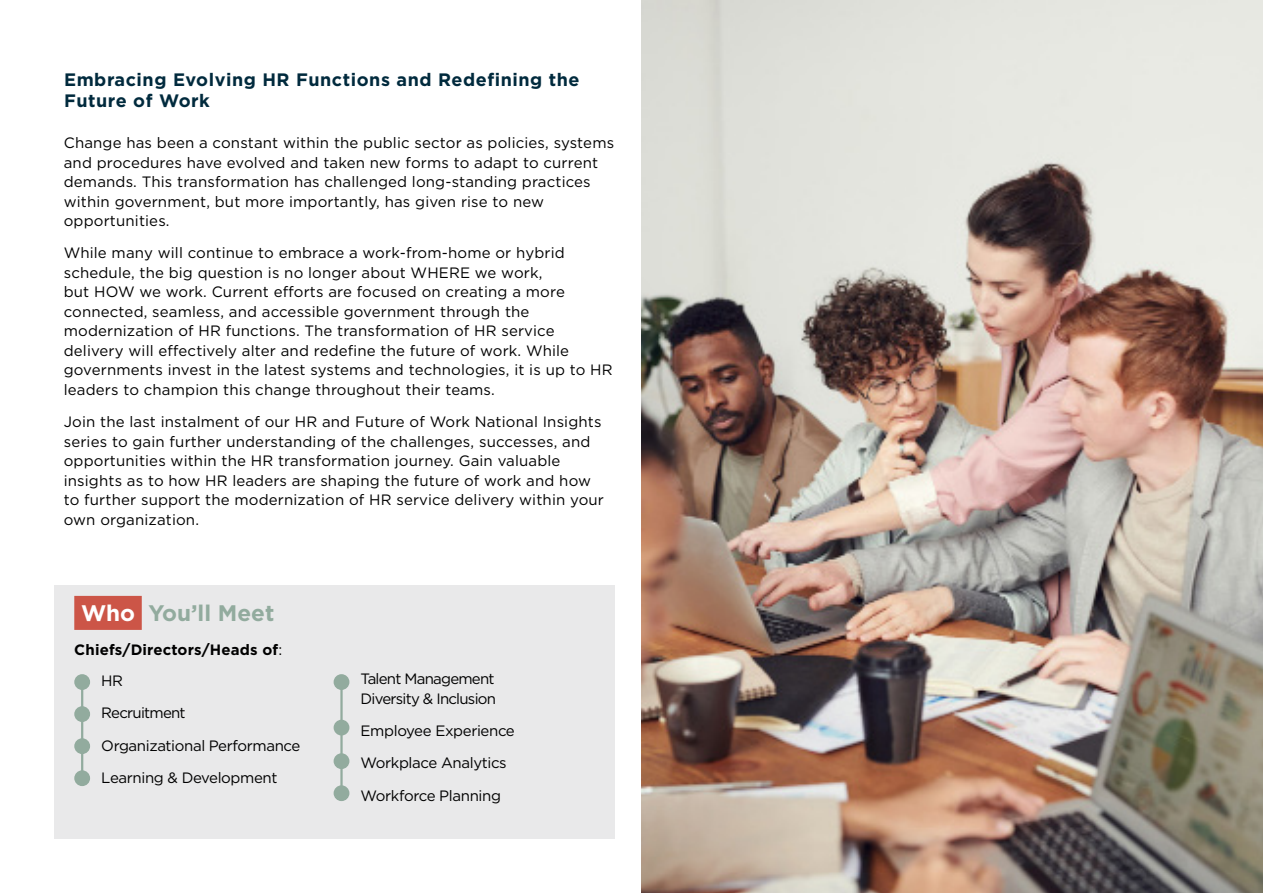
<style>
.page{position:relative;width:1263px;height:893px;background:#fff}
.page>*{position:absolute;margin:0;border:0;box-sizing:border-box;transform-origin:0 0}
.t1{font:700 22.5px "Gotham";color:#92ab9e}
.t2{font:700 18px/21.6px "Gotham";letter-spacing:.03em;color:#002a3d}
.t3{font:15px/19.5px "Gotham";letter-spacing:.01em;color:#000}
.t4{font:15px/32.2px "Gotham";letter-spacing:-.025em;color:#000}
.t5{font:15px/19.5px "Gotham";letter-spacing:-.05em;color:#000}
.t6{font:700 15px "Gotham";letter-spacing:.01em;color:#000}
.s1{color:#fff}
.s2{font-weight:400}
</style>
<div class="page">
<img style="left:642px;top:0;width:621px;height:893px">
<div style="left:54px;top:586px;width:560px;height:253px;background:#e9e9ea"></div>
<div style="left:74px;top:596px;width:68px;height:34px;background:#cc5547"></div>
<svg style="left:74px;top:674px;width:16px;height:16px"></svg>
<div style="left:75px;top:675px;width:14px;height:14px;background:#92ab9e;border-radius:50%"></div>
<svg style="left:74px;top:706px;width:16px;height:16px"></svg>
<div style="left:75px;top:707px;width:14px;height:14px;background:#92ab9e;border-radius:50%"></div>
<svg style="left:74px;top:738px;width:16px;height:16px"></svg>
<div style="left:75px;top:739px;width:14px;height:14px;background:#92ab9e;border-radius:50%"></div>
<hr style="left:81px;top:679px;width:2px;height:100px;background:#92ab9e">
<svg style="left:74px;top:770px;width:16px;height:16px"></svg>
<div style="left:75px;top:771px;width:14px;height:14px;background:#92ab9e;border-radius:50%"></div>
<div style="left:334px;top:674px;width:15px;height:16px;background:#92ab9e;border-radius:50%"></div>
<div style="left:334px;top:720px;width:15px;height:15px;background:#92ab9e;border-radius:50%"></div>
<div style="left:334px;top:721px;width:14px;height:14px;background:#92ab9e;border-radius:50%"></div>
<svg style="left:334px;top:753px;width:15px;height:16px"></svg>
<div style="left:334px;top:754px;width:14px;height:14px;background:#92ab9e;border-radius:50%"></div>
<hr style="left:340px;top:679px;width:3px;height:117px;background:#92ab9e">
<svg style="left:334px;top:785px;width:15px;height:16px"></svg>
<div style="left:334px;top:786px;width:14px;height:14px;background:#92ab9e;border-radius:50%"></div>
<p class="t2" style="left:64px;top:68px;width:517px">Embracing Evolving HR Functions and Redefining the<br>Future of Work</p>
<p class="t3" style="left:64px;top:133px;width:552px">Change has been a constant within the public sector as policies, systems and procedures have evolved and taken new forms to adapt to current demands. This transformation has challenged long-standing practices within government, but more importantly, has given rise to new opportunities.</p>
<p class="t3" style="left:64px;top:243px;width:550px">While many will continue to embrace a work-from-home or hybrid schedule, the big question is no longer about WHERE we work,<br>but HOW we work. Current efforts are focused on creating a more connected, seamless, and accessible government through the modernization of HR functions. The transformation of HR service delivery will effectively alter and redefine the future of work. While governments invest in the latest systems and technologies, it is up to HR leaders to champion this change throughout their teams.</p>
<p class="t3" style="left:64px;top:412px;width:542px">Join the last instalment of our HR and Future of Work National Insights series to gain further understanding of the challenges, successes, and opportunities within the HR transformation journey. Gain valuable insights as to how HR leaders are shaping the future of work and how to further support the modernization of HR service delivery within your own organization.</p>
<h1 class="t1" style="left:81px;top:598px;width:195px"><span class="s1">Who</span> You’ll Meet</h1>
<p class="t6" style="left:74px;top:639px;width:210px">Chiefs/Directors/Heads of<span class="s2">:</span></p>
<p class="t4" style="left:101px;top:664px;width:201px">HR<br>Recruitment<br>Organizational Performance<br>Learning &amp; Development</p>
<p class="t5" style="left:361px;top:669px;width:137px">Talent Management<br>Diversity &amp; Inclusion</p>
<p class="t4" style="left:361px;top:714px;width:156px">Employee Experience<br>Workplace Analytics<br>Workforce Planning</p>
</div>
